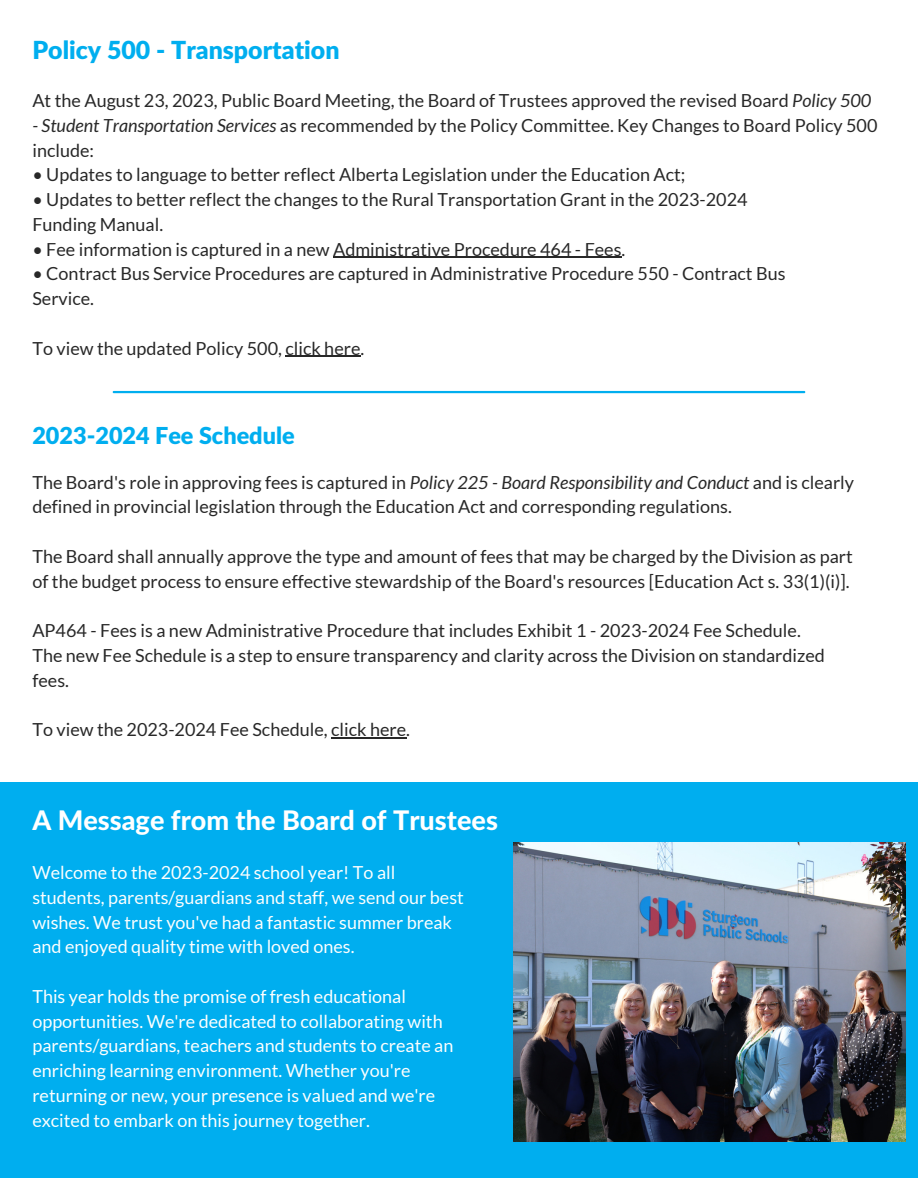
<style>
.page{position:relative;width:918px;height:1188px;background:#fff}
.page>*{position:absolute;margin:0;border:0;box-sizing:border-box;transform-origin:0 0}
.t1{font:800 27px "Lato Latin";color:#fff}
.t2{font:900 24.9px "Lato Latin";color:#00aeef}
.t3{font:900 23.4px "Lato Latin";color:#00aeef}
.t4{font:18px/24.8px "Lato";color:#282828}
.t5{font:18px/24.8px "Lato";color:#fcfefe}
.s1{font-style:italic}
</style>
<div class="page">
<hr style="left:333px;top:257px;width:289px;height:1px;background:#282828">
<hr style="left:285px;top:356px;width:75px;height:1px;background:#282828">
<hr style="left:331px;top:737px;width:75px;height:1px;background:#282828">
<div style="left:0;top:782px;width:918px;height:396px;background:#00aeef"></div>
<img style="left:513px;top:842px;width:393px;height:299px">
<hr style="left:113px;top:391px;width:692px;height:2px;background:#00aeef">
<p class="t2" style="left:32px;top:39px;width:309px">Policy 500 - Transportation</p>
<p class="t4" style="left:32px;top:88px;width:840px">At the August 23, 2023, Public Board Meeting, the Board of Trustees approved the revised Board <span class="s1">Policy 500</span></p>
<p class="t4" style="left:32px;top:113px;width:847px"><span class="s1">- Student Transportation Services</span> as recommended by the Policy Committee. Key Changes to Board Policy 500 include:</p>
<p class="t4" style="left:32px;top:162px;width:655px">• Updates to language to better reflect Alberta Legislation under the Education Act;</p>
<p class="t4" style="left:32px;top:187px;width:717px">• Updates to better reflect the changes to the Rural Transportation Grant in the 2023-2024</p>
<p class="t4" style="left:32px;top:212px;width:132px">Funding Manual.</p>
<p class="t4" style="left:32px;top:236px;width:594px">• Fee information is captured in a new Administrative Procedure 464 - Fees.</p>
<p class="t4" style="left:32px;top:261px;width:755px">• Contract Bus Service Procedures are captured in Administrative Procedure 550 - Contract Bus</p>
<p class="t4" style="left:32px;top:286px;width:63px">Service.</p>
<p class="t4" style="left:32px;top:335px;width:333px">To view the updated Policy 500, click here.</p>
<p class="t3" style="left:32px;top:425px;width:264px">2023-2024 Fee Schedule</p>
<p class="t4" style="left:32px;top:469px;width:823px">The Board's role in approving fees is captured in <span class="s1">Policy 225 - Board Responsibility and Conduct</span> and is clearly defined in provincial legislation through the Education Act and corresponding regulations.</p>
<p class="t4" style="left:32px;top:544px;width:822px">The Board shall annually approve the type and amount of fees that may be charged by the Division as part of the budget process to ensure effective stewardship of the Board's resources [Education Act s. 33(1)(i)].</p>
<p class="t4" style="left:32px;top:618px;width:770px">AP464 - Fees is a new Administrative Procedure that includes Exhibit 1 - 2023-2024 Fee Schedule.</p>
<p class="t4" style="left:32px;top:643px;width:794px">The new Fee Schedule is a step to ensure transparency and clarity across the Division on standardized fees.</p>
<p class="t4" style="left:32px;top:717px;width:379px">To view the 2023-2024 Fee Schedule, click here.</p>
<p class="t1" style="left:32px;top:808px;width:467px">A Message from the Board of Trustees</p>
<p class="t5" style="left:32px;top:860px;width:433px">Welcome to the 2023-2024 school year! To all students, parents/guardians and staff, we send our best wishes. We trust you've had a fantastic summer break and enjoyed quality time with loved ones.</p>
<p class="t5" style="left:32px;top:984px;width:423px">This year holds the promise of fresh educational opportunities. We're dedicated to collaborating with parents/guardians, teachers and students to create an enriching learning environment. Whether you're returning or new, your presence is valued and we're excited to embark on this journey together.</p>
</div>
